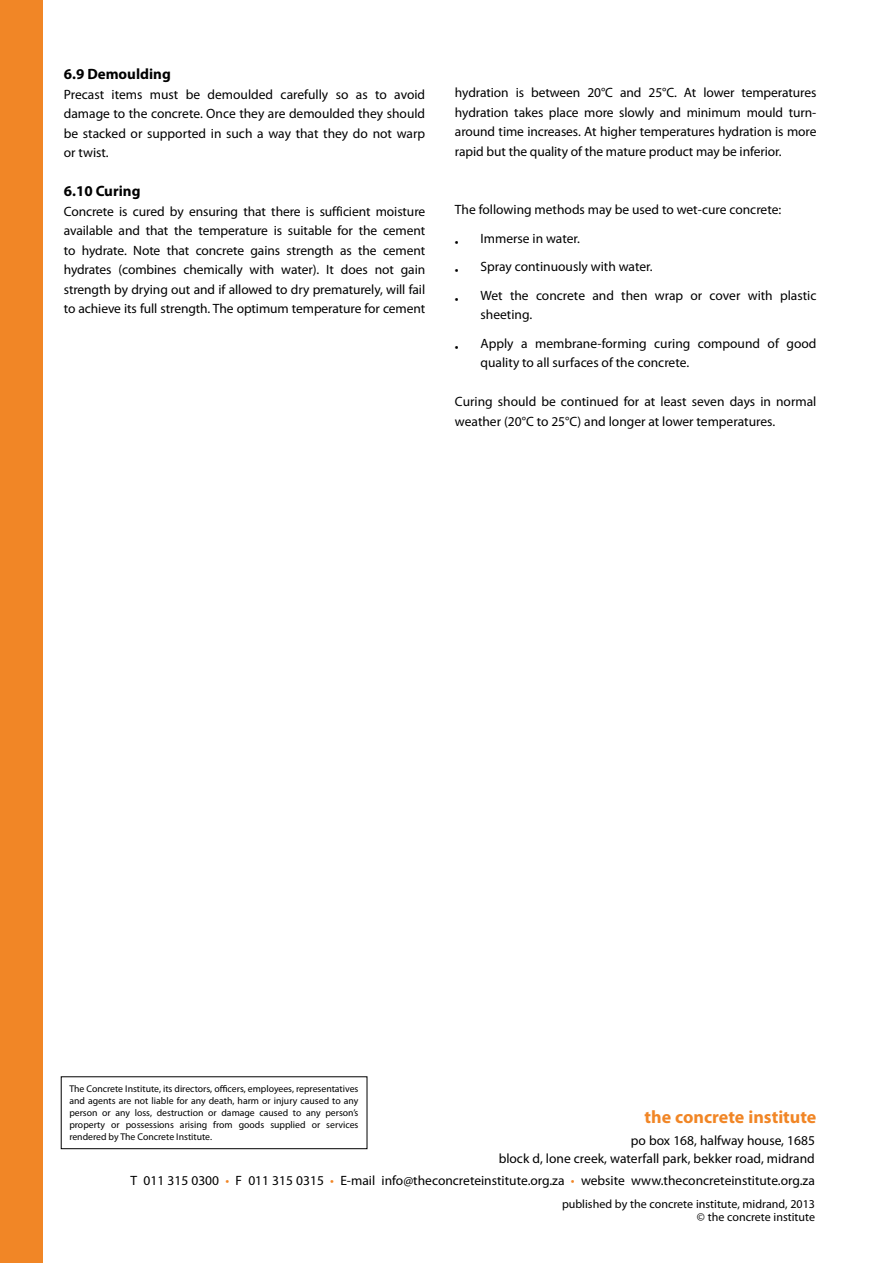
<style>
.page{position:relative;width:893px;height:1263px;background:#fff}
.page>*{position:absolute;margin:0;border:0;box-sizing:border-box;transform-origin:0 0}
.t1{font:700 18px "Myriad Pro";color:#f18626}
.t2{font:700 15px "Myriad Pro";color:#000}
.t3{font:13.5px/19.5px "Myriad Pro";color:#000;text-align:justify}
.t4{font:12px/13.5px "Myriad Pro";color:#000;text-align:right}
.t5{font:9.75px/12px "Myriad Pro";color:#000;text-align:justify}
.s1{color:#f18626}
</style>
<div class="page">
<div style="left:0;top:0;width:43px;height:1263px;background:#f18626"></div>
<div style="left:61px;top:1076px;width:306px;height:73px;border:1px solid #000"></div>
<p class="t2" style="left:64px;top:64px;width:108px">6.9 Demoulding</p>
<p class="t3" style="left:64px;top:84px;width:363px">Precast items must be demoulded carefully so as to avoid damage to the concrete. Once they are demoulded they should be stacked or supported in such a way that they do not warp or twist.</p>
<p class="t2" style="left:64px;top:181px;width:78px">6.10 Curing</p>
<p class="t3" style="left:64px;top:201px;width:363px">Concrete is cured by ensuring that there is sufficient moisture available and that the temperature is suitable for the cement to hydrate. Note that concrete gains strength as the cement hydrates (combines chemically with water). It does not gain strength by drying out and if allowed to dry prematurely, will fail to achieve its full strength. The optimum temperature for cement</p>
<p class="t3" style="left:455px;top:83px;width:363px">hydration is between 20°C and 25°C. At lower temperatures hydration takes place more slowly and minimum mould turn&shy;around time increases. At higher temperatures hydration is more rapid but the quality of the mature product may be inferior.</p>
<p class="t3" style="left:455px;top:200px;width:328px">The following methods may be used to wet-cure concrete:</p>
<p class="t3" style="left:455px;top:228px;width:127px">• Immerse in water.</p>
<p class="t3" style="left:455px;top:257px;width:199px">• Spray continuously with water.</p>
<p class="t3" style="left:480px;top:285px;width:337px;text-indent:-26px">• Wet the concrete and then wrap or cover with plastic sheeting.</p>
<p class="t3" style="left:480px;top:333px;width:337px;text-indent:-26px">• Apply a membrane-forming curing compound of good quality to all surfaces of the concrete.</p>
<p class="t3" style="left:455px;top:392px;width:363px">Curing should be continued for at least seven days in normal weather (20°C to 25°C) and longer at lower temperatures.</p>
<p class="t5" style="left:69px;top:1083px;width:291px">The Concrete Institute, its directors, officers, employees, representatives and agents are not liable for any death, harm or injury caused to any person or any loss, destruction or damage caused to any person’s property or possessions arising from goods supplied or services rendered by The Concrete Institute.</p>
<h1 class="t1" style="left:645px;top:1105px;width:173px">the concrete institute</h1>
<p class="t3" style="left:499px;top:1131px;width:318px;line-height:18px;text-align:right">po box 168, halfway house, 1685<br>block d, lone creek, waterfall park, bekker road, midrand</p>
<p class="t3" style="left:131px;top:1171px;width:686px">T 011 315 0300 <span class="s1">•</span> F 011 315 0315 <span class="s1">•</span> E-mail info@theconcreteinstitute.org.za <span class="s1">•</span> website www.theconcreteinstitute.org.za</p>
<p class="t4" style="left:562px;top:1197px;width:255px">published by the concrete institute, midrand, 2013 © the concrete institute</p>
</div>
